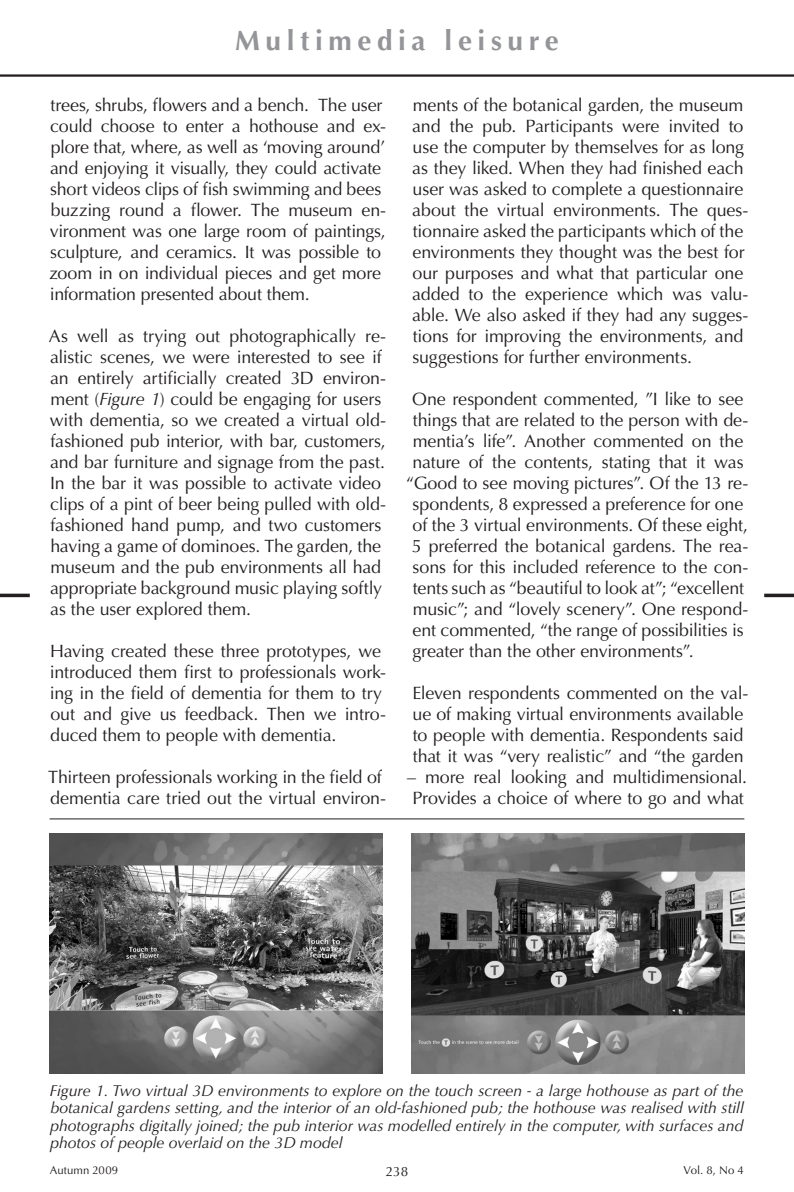
<style>
.page{position:relative;width:794px;height:1192px;background:#fff}
.page>*{position:absolute;margin:0;border:0;box-sizing:border-box;transform-origin:0 0}
.t1{font:700 28px "Optima LT Std";letter-spacing:.2em;color:#939598}
.t2{font:17.85px/21px "Optima LT Std";letter-spacing:-.01em;color:#231f20}
.t3{font:italic 15.75px/17.5px "Optima LT Std";color:#231f20;text-align:justify}
.t4{font:13.47px "Optima LT Std";color:#231f20}
.t5{font:11.38px "Optima LT Std";letter-spacing:.005em;color:#231f20}
.s1{font-style:italic}
</style>
<div class="page">
<hr style="left:0;top:74px;width:794px;height:3px;background:#231f20">
<hr style="left:764px;top:594px;width:30px;height:3px;background:#231f20">
<hr style="left:0;top:594px;width:30px;height:3px;background:#231f20">
<img style="left:50px;top:833px;width:332px;height:240px">
<img style="left:412px;top:833px;width:332px;height:240px">
<hr style="left:50px;top:818px;width:694px;height:1px;background:#231f20">
<h1 class="t1" style="left:235px;top:25px;width:325px">Multimedia leisure</h1>
<p class="t2" style="left:49px;top:95px;width:338px">trees, shrubs, flowers and a bench. The user could choose to enter a hothouse and ex&shy;plore that, where, as well as ‘moving around’ and enjoying it visually, they could activate short videos clips of fish swimming and bees buzzing round a flower. The museum en&shy;vironment was one large room of paintings, sculpture, and ceramics. It was possible to zoom in on individual pieces and get more information presented about them.</p>
<p class="t2" style="left:49px;top:326px;width:339px">As well as trying out photographically re&shy;alistic scenes, we were interested to see if an entirely artificially created 3D environ&shy;ment (<span class="s1">Figure 1</span>) could be engaging for users with dementia, so we created a virtual old&shy;fashioned pub interior, with bar, customers, and bar furniture and signage from the past.<br>In the bar it was possible to activate video clips of a pint of beer being pulled with old&shy;fashioned hand pump, and two customers having a game of dominoes. The garden, the museum and the pub environments all had appropriate background music playing softly as the user explored them.</p>
<p class="t2" style="left:50px;top:641px;width:338px">Having created these three prototypes, we introduced them first to professionals work&shy;ing in the field of dementia for them to try out and give us feedback. Then we intro&shy;duced them to people with dementia.</p>
<p class="t2" style="left:48px;top:767px;width:339px">Thirteen professionals working in the field of dementia care tried out the virtual environ-</p>
<p class="t2" style="left:412px;top:95px;width:338px">ments of the botanical garden, the museum and the pub. Participants were invited to use the computer by themselves for as long as they liked. When they had finished each user was asked to complete a questionnaire about the virtual environments. The ques&shy;tionnaire asked the participants which of the environments they thought was the best for our purposes and what that particular one added to the experience which was valu&shy;able. We also asked if they had any sugges&shy;tions for improving the environments, and suggestions for further environments.</p>
<p class="t2" style="left:412px;top:389px;width:332px">One respondent commented, ”I like to see</p>
<p class="t2" style="left:413px;top:410px;width:337px">things that are related to the person with de-</p>
<p class="t2" style="left:413px;top:431px;width:332px">mentia’s life”. Another commented on the</p>
<p class="t2" style="left:412px;top:452px;width:332px">nature of the contents, stating that it was</p>
<p class="t2" style="left:406px;top:473px;width:344px">“Good to see moving pictures”. Of the 13 re-</p>
<p class="t2" style="left:412px;top:494px;width:332px">spondents, 8 expressed a preference for one</p>
<p class="t2" style="left:413px;top:515px;width:337px">of the 3 virtual environments. Of these eight,</p>
<p class="t2" style="left:412px;top:536px;width:338px">5 preferred the botanical gardens. The rea-</p>
<p class="t2" style="left:412px;top:557px;width:337px">sons for this included reference to the con-</p>
<p class="t2" style="left:413px;top:578px;width:333px">tents such as “beautiful to look at”; “excellent</p>
<p class="t2" style="left:413px;top:599px;width:337px">music”; and “lovely scenery”. One respond-</p>
<p class="t2" style="left:413px;top:620px;width:332px">ent commented, “the range of possibilities is</p>
<p class="t2" style="left:412px;top:641px;width:283px">greater than the other environments”.</p>
<p class="t2" style="left:412px;top:683px;width:337px">Eleven respondents commented on the val&shy;ue of making virtual environments available to people with dementia. Respondents said that it was “very realistic” and “the garden</p>
<p class="t2" style="left:407px;top:767px;width:341px">– more real looking and multidimensional.<br>Provides a choice of where to go and what</p>
<p class="t3" style="left:50px;top:1082px;width:695px">Figure 1. Two virtual 3D environments to explore on the touch screen - a large hothouse as part of the botanical gardens setting, and the interior of an old-fashioned pub; the hothouse was realised with still photographs digitally joined; the pub interior was modelled entirely in the computer, with surfaces and photos of people overlaid on the 3D model</p>
<p class="t5" style="left:50px;top:1164px;width:70px">Autumn 2009</p>
<p class="t4" style="left:386px;top:1163px;width:24px">238</p>
<p class="t5" style="left:683px;top:1164px;width:62px">Vol. 8, No 4</p>
</div>
